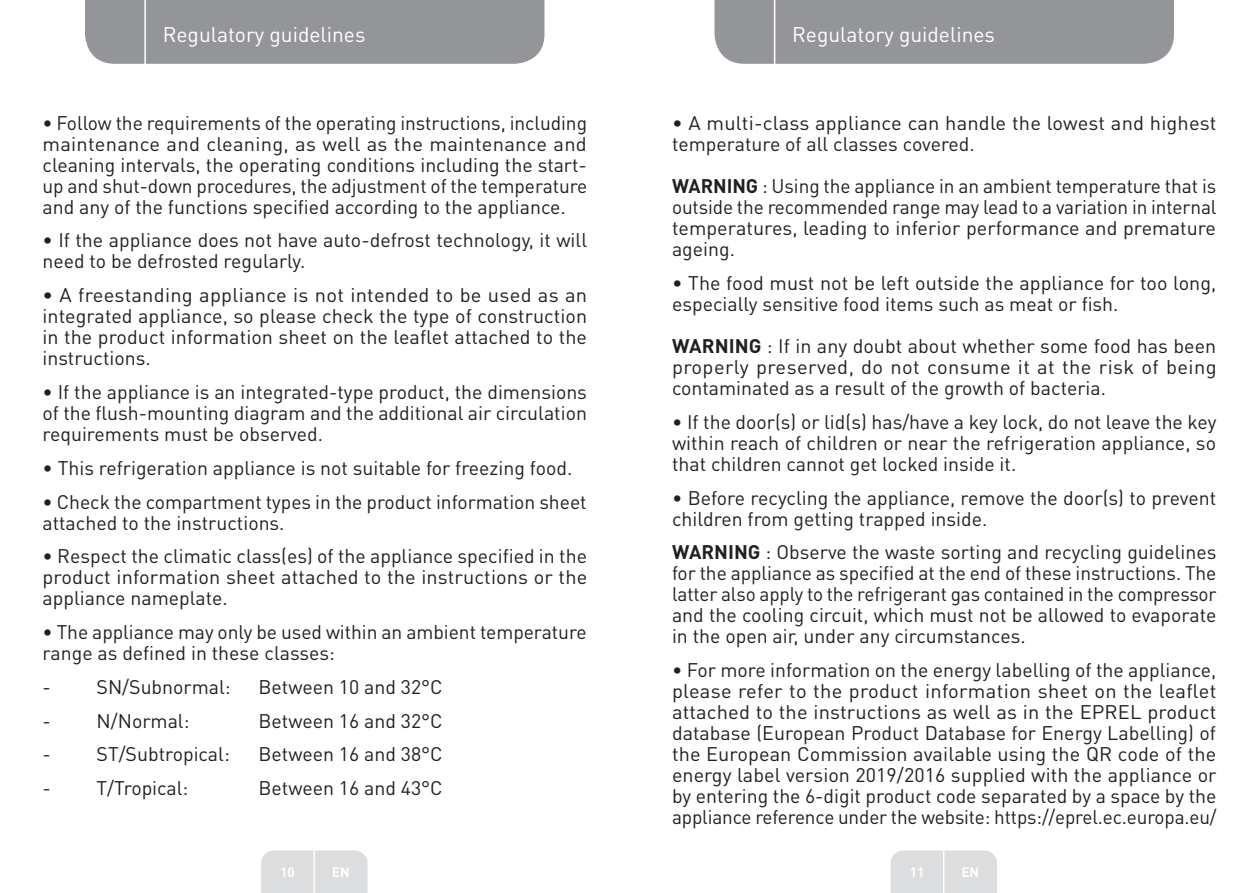
<style>
.page{position:relative;width:1259px;height:893px;background:#fff}
.page>*{position:absolute;margin:0;border:0;box-sizing:border-box;transform-origin:0 0}
.t1{font:21px "DIN Pro";color:#fff}
.Large_Text__3_2_mm{font:19.5px/21px "DIN Pro";color:#231f20;text-align:justify}
.t2{font:700 13.5px "DIN Pro";color:#fff}
.s1{font-weight:700}
</style>
<div class="page">
<div style="left:85px;top:0;width:459px;height:64px;background:#939598"></div>
<div style="left:714px;top:0;width:460px;height:64px;background:#939598"></div>
<div style="left:261px;top:850px;width:106px;height:43px;background:#dcdddf"></div>
<div style="left:890px;top:850px;width:107px;height:43px;background:#dcdddf"></div>
<hr style="left:313px;top:833px;width:2px;height:60px;background:#fff">
<hr style="left:943px;top:833px;width:1px;height:60px;background:#fff">
<hr style="left:144px;top:0;width:2px;height:66px;background:#fff">
<hr style="left:774px;top:0;width:1px;height:66px;background:#fff">
<p class="t1" style="left:163px;top:20px;width:204px">Regulatory guidelines</p>
<p class="t1" style="left:792px;top:20px;width:204px">Regulatory guidelines</p>
<p class="Large_Text__3_2_mm" style="left:43px;top:111px;width:546px">• Follow the requirements of the operating instructions, including maintenance and cleaning, as well as the maintenance and cleaning intervals, the operating conditions including the start&shy;up and shut-down procedures, the adjustment of the temperature and any of the functions specified according to the appliance.</p>
<p class="Large_Text__3_2_mm" style="left:43px;top:229px;width:546px">• If the appliance does not have auto-defrost technology, it will need to be defrosted regularly.</p>
<p class="Large_Text__3_2_mm" style="left:43px;top:284px;width:546px">• A freestanding appliance is not intended to be used as an integrated appliance, so please check the type of construction in the product information sheet on the leaflet attached to the instructions.</p>
<p class="Large_Text__3_2_mm" style="left:43px;top:381px;width:546px">• If the appliance is an integrated-type product, the dimensions of the flush-mounting diagram and the additional air circulation requirements must be observed.</p>
<p class="Large_Text__3_2_mm" style="left:43px;top:456px;width:531px">• This refrigeration appliance is not suitable for freezing food.</p>
<p class="Large_Text__3_2_mm" style="left:43px;top:490px;width:545px">• Check the compartment types in the product information sheet attached to the instructions.</p>
<p class="Large_Text__3_2_mm" style="left:43px;top:545px;width:546px">• Respect the climatic class(es) of the appliance specified in the product information sheet attached to the instructions or the appliance nameplate.</p>
<p class="Large_Text__3_2_mm" style="left:43px;top:621px;width:546px">• The appliance may only be used within an ambient temperature range as defined in these classes:</p>
<p class="Large_Text__3_2_mm" style="left:43px;top:675px;width:190px">- SN/Subnormal:</p>
<p class="Large_Text__3_2_mm" style="left:259px;top:675px;width:186px">Between 10 and 32°C</p>
<p class="Large_Text__3_2_mm" style="left:43px;top:709px;width:148px">- N/Normal:</p>
<p class="Large_Text__3_2_mm" style="left:259px;top:709px;width:186px">Between 16 and 32°C</p>
<p class="Large_Text__3_2_mm" style="left:43px;top:743px;width:189px">- ST/Subtropical:</p>
<p class="Large_Text__3_2_mm" style="left:259px;top:743px;width:186px">Between 16 and 38°C</p>
<p class="Large_Text__3_2_mm" style="left:43px;top:777px;width:147px">- T/Tropical:</p>
<p class="Large_Text__3_2_mm" style="left:259px;top:777px;width:186px">Between 16 and 43°C</p>
<p class="Large_Text__3_2_mm" style="left:672px;top:111px;width:546px">• A multi-class appliance can handle the lowest and highest temperature of all classes covered.</p>
<p class="Large_Text__3_2_mm" style="left:672px;top:175px;width:546px"><span class="s1">WARNING</span> : Using the appliance in an ambient temperature that is outside the recommended range may lead to a variation in internal temperatures, leading to inferior performance and premature ageing.</p>
<p class="Large_Text__3_2_mm" style="left:672px;top:271px;width:546px">• The food must not be left outside the appliance for too long, especially sensitive food items such as meat or fish.</p>
<p class="Large_Text__3_2_mm" style="left:672px;top:335px;width:546px"><span class="s1">WARNING</span> : If in any doubt about whether some food has been properly preserved, do not consume it at the risk of being contaminated as a result of the growth of bacteria.</p>
<p class="Large_Text__3_2_mm" style="left:672px;top:410px;width:546px">• If the door(s) or lid(s) has/have a key lock, do not leave the key within reach of children or near the refrigeration appliance, so that children cannot get locked inside it.</p>
<p class="Large_Text__3_2_mm" style="left:672px;top:486px;width:546px">• Before recycling the appliance, remove the door(s) to prevent children from getting trapped inside.</p>
<p class="Large_Text__3_2_mm" style="left:672px;top:541px;width:546px"><span class="s1">WARNING</span> : Observe the waste sorting and recycling guidelines for the appliance as specified at the end of these instructions. The latter also apply to the refrigerant gas contained in the compressor and the cooling circuit, which must not be allowed to evaporate in the open air, under any circumstances.</p>
<p class="Large_Text__3_2_mm" style="left:672px;top:659px;width:546px">• For more information on the energy labelling of the appliance, please refer to the product information sheet on the leaflet attached to the instructions as well as in the EPREL product database (European Product Database for Energy Labelling) of the European Commission available using the QR code of the energy label version 2019/2016 supplied with the appliance or by entering the 6-digit product code separated by a space by the appliance reference under the website: https://eprel.ec.europa.eu/</p>
<p class="t2" style="left:280px;top:863px;width:16px">10</p>
<p class="t2" style="left:332px;top:863px;width:19px">EN</p>
<p class="t2" style="left:909px;top:863px;width:16px">11</p>
<p class="t2" style="left:961px;top:863px;width:19px">EN</p>
</div>
